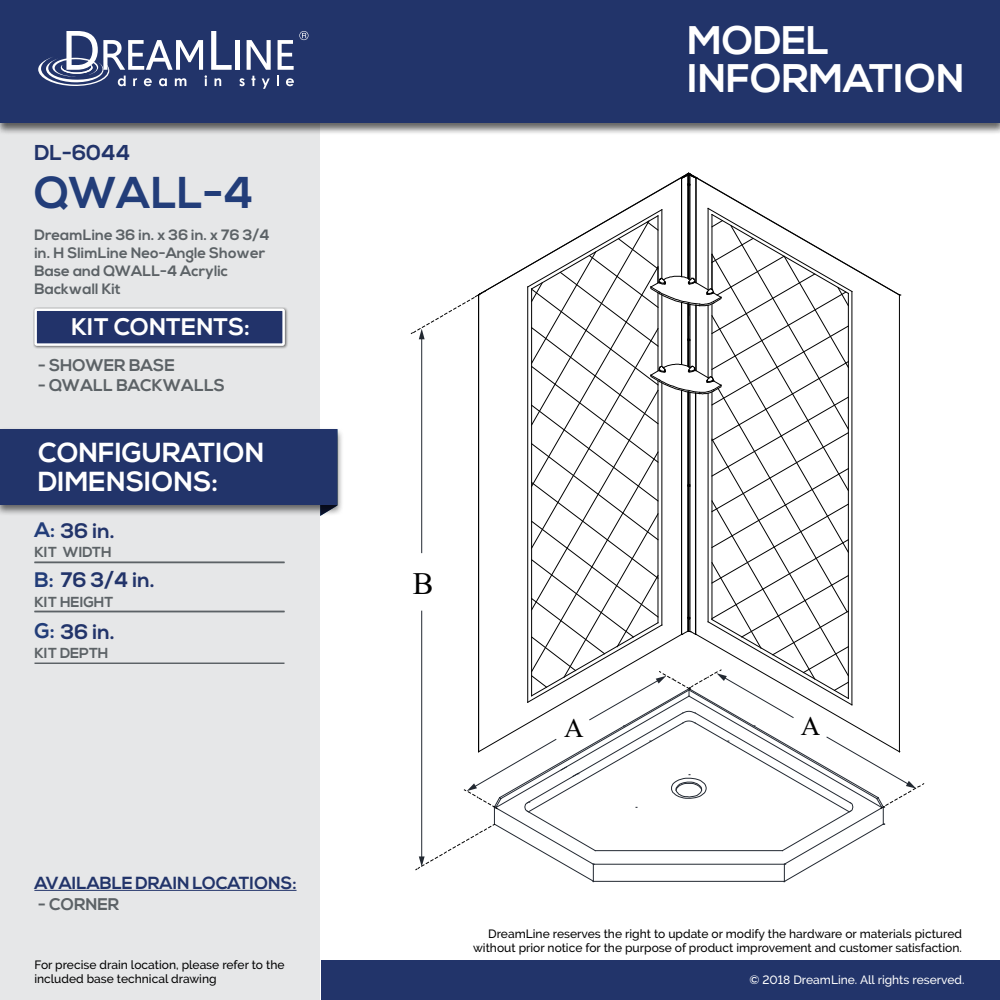
<style>
.page{position:relative;width:1000px;height:1000px;background:#fff}
.page>*{position:absolute;margin:0;border:0;box-sizing:border-box;transform-origin:0 0}
.t1{font:700 44.5px "Nexa";color:#223d79}
.t2{font:700 39.9px/38px "Nexa";color:#fff}
.t3{font:31.05px "Times New Roman";color:#000}
.t4{font:700 27.5px/29px "Nexa";color:#fff}
.t5{font:27.15px "Times New Roman";color:#000}
.t6{font:700 24px "Nexa";color:#fff}
.t7{font:700 21.5px "Nexa";color:#22346a}
.t8{font:700 21px "Nexa";color:#22346a}
.t9{font:700 17.5px "Nexa";color:#22346a}
.t10{font:700 16.85px "Nexa";color:#5c6266}
.t11{font:700 15px/18px "Nexa";color:#5c6266}
.t12{font:700 14.5px "Nexa";color:#5c6266}
.t13{font:500 12px/14.4px "Raleway";color:#000;text-align:right}
.t14{font:500 12px "Raleway";color:#fff}
.s1{color:#223d79}
</style>
<div class="page">
<div style="left:0;top:117px;width:320px;height:883px;background:#e6e7e8"></div>
<div style="left:0;top:427px;width:344px;height:89px;background:#000;opacity:.57"></div>
<div style="left:0;top:429px;width:337px;height:75px;background:#22346a"></div>
<div style="left:0;top:0;width:1000px;height:135px;background:#000;opacity:.6"></div>
<div style="left:0;top:0;width:1000px;height:122px;background:#22346a"></div>
<div style="left:321px;top:960px;width:679px;height:40px;background:#22346a"></div>
<svg style="left:239px;top:78px;width:6px;height:8px"></svg>
<svg style="left:251px;top:76px;width:4px;height:10px"></svg>
<svg style="left:262px;top:78px;width:8px;height:11px"></svg>
<svg style="left:277px;top:76px;width:2px;height:10px"></svg>
<svg style="left:286px;top:78px;width:8px;height:8px"></svg>
<svg style="left:38px;top:31px;width:194px;height:55px"></svg>
<hr style="left:236px;top:40px;width:4px;height:30px;background:#fff">
<svg style="left:247px;top:40px;width:24px;height:30px"></svg>
<svg style="left:278px;top:31px;width:30px;height:39px"></svg>
<hr style="left:34px;top:663px;width:250px;height:1px;background:#5c6266">
<div style="left:33px;top:307px;width:256px;height:42px;background:#000;opacity:.6"></div>
<div style="left:36px;top:310px;width:248px;height:35px;background:#22336a"></div>
<div style="left:34px;top:308px;width:251px;height:38px;border:2px solid #fff"></div>
<hr style="left:34px;top:890px;width:263px;height:1px;background:#22346a">
<hr style="left:34px;top:562px;width:250px;height:1px;background:#5c6266">
<hr style="left:34px;top:611px;width:250px;height:1px;background:#5c6266">
<svg style="left:410px;top:173px;width:515px;height:709px"></svg>
<h3 class="t7" style="left:34px;top:140px;width:97px">DL-6044</h3>
<h1 class="t1" style="left:34px;top:167px;width:221px">QWALL-4</h1>
<p class="t11" style="left:34px;top:226px;width:237px">DreamLine 36 in. x 36 in. x 76 3/4 in. H SlimLine Neo-Angle Shower<br>Base and QWALL-4 Acrylic<br>Backwall Kit</p>
<h3 class="t6" style="left:71px;top:313px;width:180px">KIT CONTENTS:</h3>
<h3 class="t10" style="left:38px;top:355px;width:138px">- SHOWER BASE</h3>
<h3 class="t10" style="left:38px;top:375px;width:189px">- QWALL BACKWALLS</h3>
<h3 class="t4" style="left:38px;top:439px;width:228px">CONFIGURATION<br>DIMENSIONS:</h3>
<h3 class="t8" style="left:34px;top:519px;width:82px"><span class="s1">A:</span> 36 in.</h3>
<p class="t12" style="left:34px;top:544px;width:79px">KIT WIDTH</p>
<h3 class="t8" style="left:34px;top:568px;width:122px"><span class="s1">B:</span> 76 3/4 in.</h3>
<p class="t12" style="left:34px;top:593px;width:80px">KIT HEIGHT</p>
<h3 class="t8" style="left:34px;top:620px;width:82px"><span class="s1">G:</span> 36 in.</h3>
<p class="t12" style="left:34px;top:645px;width:76px">KIT DEPTH</p>
<h3 class="t9" style="left:34px;top:872px;width:264px">AVAILABLE DRAIN LOCATIONS:</h3>
<h3 class="t10" style="left:38px;top:895px;width:83px">- CORNER</h3>
<p class="t13" style="left:34px;top:957px;width:252px;text-align:left">For precise drain location, please refer to the included base technical drawing</p>
<h2 class="t2" style="left:688px;top:23px;width:278px">MODEL<br>INFORMATION</h2>
<h3 class="t3" style="left:413px;top:561px;width:22px">B</h3>
<h3 class="t5" style="left:564px;top:708px;width:21px">A</h3>
<h3 class="t5" style="left:801px;top:707px;width:21px">A</h3>
<p class="t13" style="left:473px;top:926px;width:490px">DreamLine reserves the right to update or modify the hardware or materials pictured without prior notice for the purpose of product improvement and customer satisfaction.</p>
<p class="t14" style="left:749px;top:973px;width:217px">© 2018 DreamLine. All rights reserved.</p>
</div>
